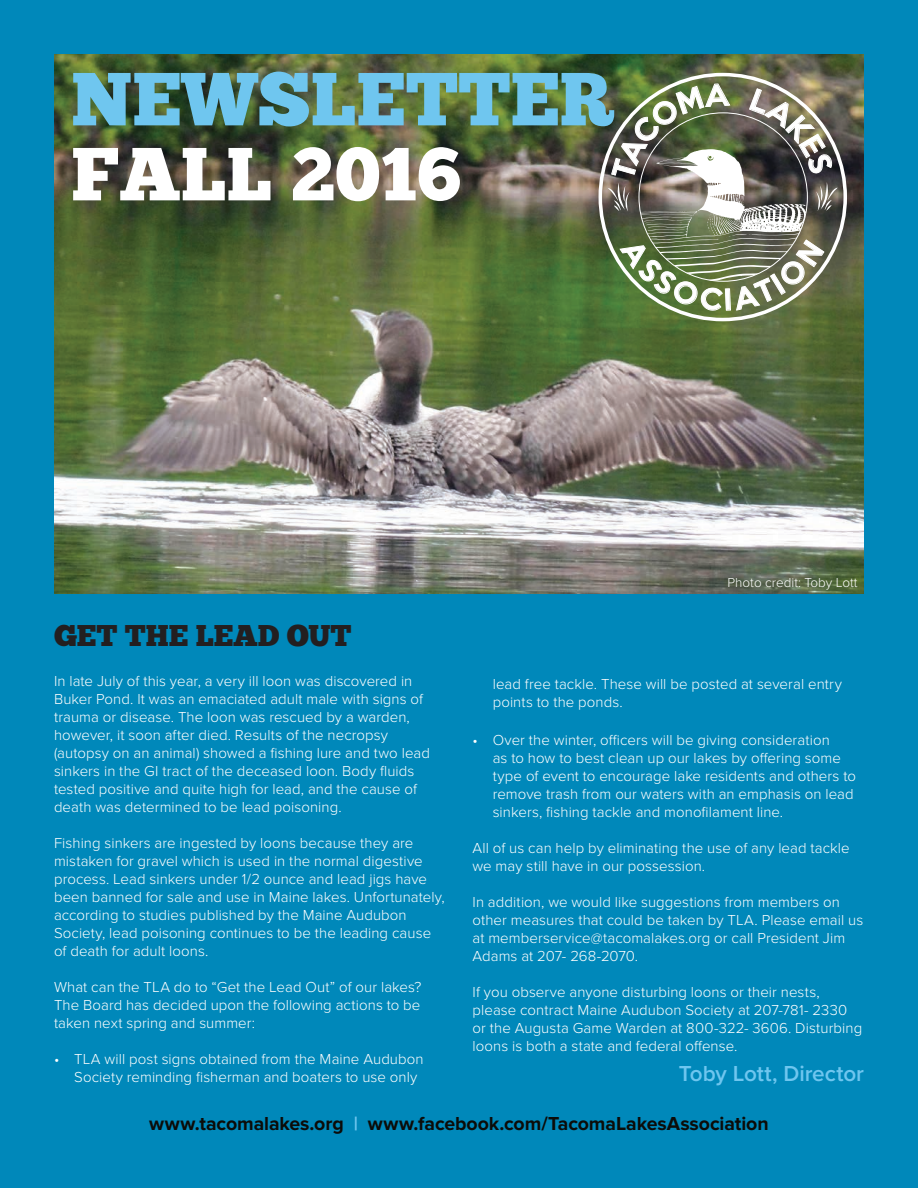
<style>
.page{position:relative;width:918px;height:1188px;background:#0088ba}
.page>*{position:absolute;margin:0;border:0;box-sizing:border-box;transform-origin:0 0}
.t1{font:75px "Chunk Five";color:#6fc6ef}
.t2{font:75px "Chunk Five";color:#fff}
.t3{font:30px "Chunk Five";letter-spacing:-.005em;color:#231f20}
.t4{font:600 22.5px "Proxima Nova";letter-spacing:-.005em;color:#6fc6ef}
.t5{font:700 19.5px "Proxima Nova";letter-spacing:-.005em;color:#0c0c09}
.t6{font:300 15px/18px "Proxima Nova";letter-spacing:.005em;color:#fff}
.t7{font:300 13.5px "Proxima Nova";color:#fff}
.s1{color:#6fc6ef}
</style>
<div class="page">
<img style="left:54px;top:54px;width:810px;height:540px">
<img style="left:608px;top:83px;width:230px;height:229px">
<h1 class="t1" style="left:71px;top:54px;width:545px">NEWSLETTER</h1>
<h1 class="t2" style="left:71px;top:129px;width:391px">FALL 2016</h1>
<p class="t7" style="left:728px;top:575px;width:131px">Photo credit: Toby Lott</p>
<h2 class="t3" style="left:54px;top:617px;width:299px">GET THE LEAD OUT</h2>
<p class="t6" style="left:54px;top:673px;width:378px">In late July of this year, a very ill loon was discovered in Buker Pond. It was an emaciated adult male with signs of trauma or disease. The loon was rescued by a warden, however, it soon after died. Results of the necropsy (autopsy on an animal) showed a fishing lure and two lead sinkers in the GI tract of the deceased loon. Body fluids tested positive and quite high for lead, and the cause of death was determined to be lead poisoning.</p>
<p class="t6" style="left:54px;top:835px;width:392px">Fishing sinkers are ingested by loons because they are mistaken for gravel which is used in the normal digestive process. Lead sinkers under 1/2 ounce and lead jigs have been banned for sale and use in Maine lakes. Unfortunately, according to studies published by the Maine Audubon Society, lead poisoning continues to be the leading cause of death for adult loons.</p>
<p class="t6" style="left:54px;top:979px;width:369px;text-align:justify">What can the TLA do to “Get the Lead Out” of our lakes?<br>The Board has decided upon the following actions to be taken next spring and summer:</p>
<p class="t6" style="left:74px;top:1051px;width:351px;text-indent:-20px">• TLA will post signs obtained from the Maine Audubon<br>Society reminding fisherman and boaters to use only</p>
<p class="t6" style="left:493px;top:675px;width:351px">lead free tackle. These will be posted at several entry points to the ponds.</p>
<p class="t6" style="left:493px;top:732px;width:365px;text-indent:-20px">• Over the winter, officers will be giving consideration<br>as to how to best clean up our lakes by offering some type of event to encourage lake residents and others to remove trash from our waters with an emphasis on lead sinkers, fishing tackle and monofilament line.</p>
<p class="t6" style="left:472px;top:840px;width:379px">All of us can help by eliminating the use of any lead tackle we may still have in our possession.</p>
<p class="t6" style="left:472px;top:894px;width:392px">In addition, we would like suggestions from members on other measures that could be taken by TLA. Please email us at memberservice@tacomalakes.org or call President Jim Adams at 207- 268-2070.</p>
<p class="t6" style="left:472px;top:984px;width:391px">If you observe anyone disturbing loons or their nests, please contract Maine Audubon Society at 207-781- 2330 or the Augusta Game Warden at 800-322- 3606. Disturbing loons is both a state and federal offense.</p>
<h3 class="t4" style="left:679px;top:1060px;width:187px">Toby Lott, Director</h3>
<h3 class="t5" style="left:149px;top:1112px;width:621px">www.tacomalakes.org <span class="s1">|</span> www.facebook.com/TacomaLakesAssociation</h3>
</div>
